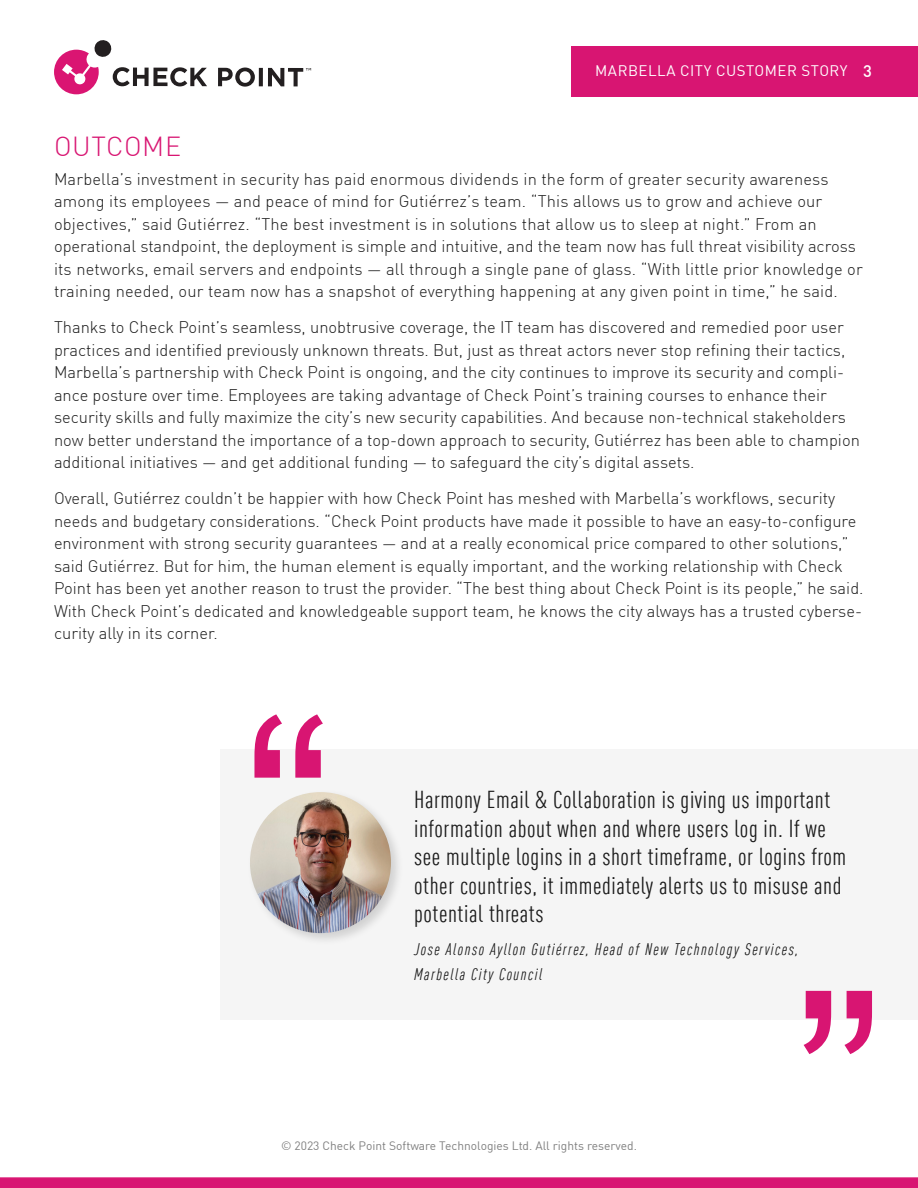
<style>
.page{position:relative;width:918px;height:1188px;background:#fff}
.page>*{position:absolute;margin:0;border:0;box-sizing:border-box;transform-origin:0 0}
.t1{font:300 27px "DIN Pro";letter-spacing:.025em;color:#d81572}
.t2{font:condensed 24px/28.5px "DIN Pro";letter-spacing:.025em;color:#1a1a1a}
.Body_Copy{font:300 16.5px/22.5px "DIN Pro";color:#1a1a1a}
.Quote_credit{font:italic condensed 16.5px/25.5px "DIN Pro";letter-spacing:.09em;color:#1a1a1a}
.t3{font:15px "DIN Pro";letter-spacing:.035em;color:#fff}
.t4{font:12px "DIN Pro";color:#808080}
.s1{font-weight:500;font-size:16.5px}
</style>
<div class="page">
<svg style="left:0;top:1177px;width:918px;height:11px;background:#d91c76"></svg>
<div style="left:571px;top:46px;width:347px;height:51px;background:#d81572"></div>
<div style="left:220px;top:750px;width:698px;height:270px;background:#f5f5f5"></div>
<svg style="left:254px;top:714px;width:69px;height:64px"></svg>
<svg style="left:804px;top:991px;width:68px;height:63px"></svg>
<div style="left:246px;top:788px;width:159px;height:159px;background:#000;opacity:.15"></div>
<img style="left:250px;top:792px;width:141px;height:141px;border-radius:71px">
<svg style="left:218px;top:68px;width:37px;height:19px"></svg>
<svg style="left:259px;top:68px;width:4px;height:18px"></svg>
<svg style="left:54px;top:40px;width:153px;height:54px"></svg>
<svg style="left:268px;top:68px;width:43px;height:18px"></svg>
<p class="t3" style="left:595px;top:59px;width:278px">MARBELLA CITY CUSTOMER STORY <span class="s1">3</span></p>
<p class="t1" style="left:54px;top:125px;width:129px">OUTCOME</p>
<p class="Body_Copy" style="left:54px;top:167px;width:810px">Marbella’s investment in security has paid enormous dividends in the form of greater security awareness among its employees — and peace of mind for Gutiérrez’s team. “This allows us to grow and achieve our objectives,” said Gutiérrez. “The best investment is in solutions that allow us to sleep at night.” From an operational standpoint, the deployment is simple and intuitive, and the team now has full threat visibility across its networks, email servers and endpoints — all through a single pane of glass. “With little prior knowledge or training needed, our team now has a snapshot of everything happening at any given point in time,” he said.</p>
<p class="Body_Copy" style="left:54px;top:315px;width:807px">Thanks to Check Point’s seamless, unobtrusive coverage, the IT team has discovered and remedied poor user practices and identified previously unknown threats. But, just as threat actors never stop refining their tactics, Marbella’s partnership with Check Point is ongoing, and the city continues to improve its security and compli&shy;ance posture over time. Employees are taking advantage of Check Point’s training courses to enhance their security skills and fully maximize the city’s new security capabilities. And because non-technical stakeholders now better understand the importance of a top-down approach to security, Gutiérrez has been able to champion additional initiatives — and get additional funding — to safeguard the city’s digital assets.</p>
<p class="Body_Copy" style="left:54px;top:486px;width:811px">Overall, Gutiérrez couldn’t be happier with how Check Point has meshed with Marbella’s workflows, security needs and budgetary considerations. “Check Point products have made it possible to have an easy-to-configure environment with strong security guarantees — and at a really economical price compared to other solutions,” said Gutiérrez. But for him, the human element is equally important, and the working relationship with Check Point has been yet another reason to trust the provider. “The best thing about Check Point is its people,” he said.<br>With Check Point’s dedicated and knowledgeable support team, he knows the city always has a trusted cyberse&shy;curity ally in its corner.</p>
<p class="t2" style="left:414px;top:784px;width:433px">Harmony Email &amp; Collaboration is giving us important information about when and where users log in. If we see multiple logins in a short timeframe, or logins from other countries, it immediately alerts us to misuse and potential threats</p>
<p class="Quote_credit" style="left:414px;top:935px;width:386px">Jose Alonso Ayllon Gutiérrez, Head of New Technology Services,<br>Marbella City Council</p>
<p class="t4" style="left:281px;top:1136px;width:357px">© 2023 Check Point Software Technologies Ltd. All rights reserved.</p>
</div>
